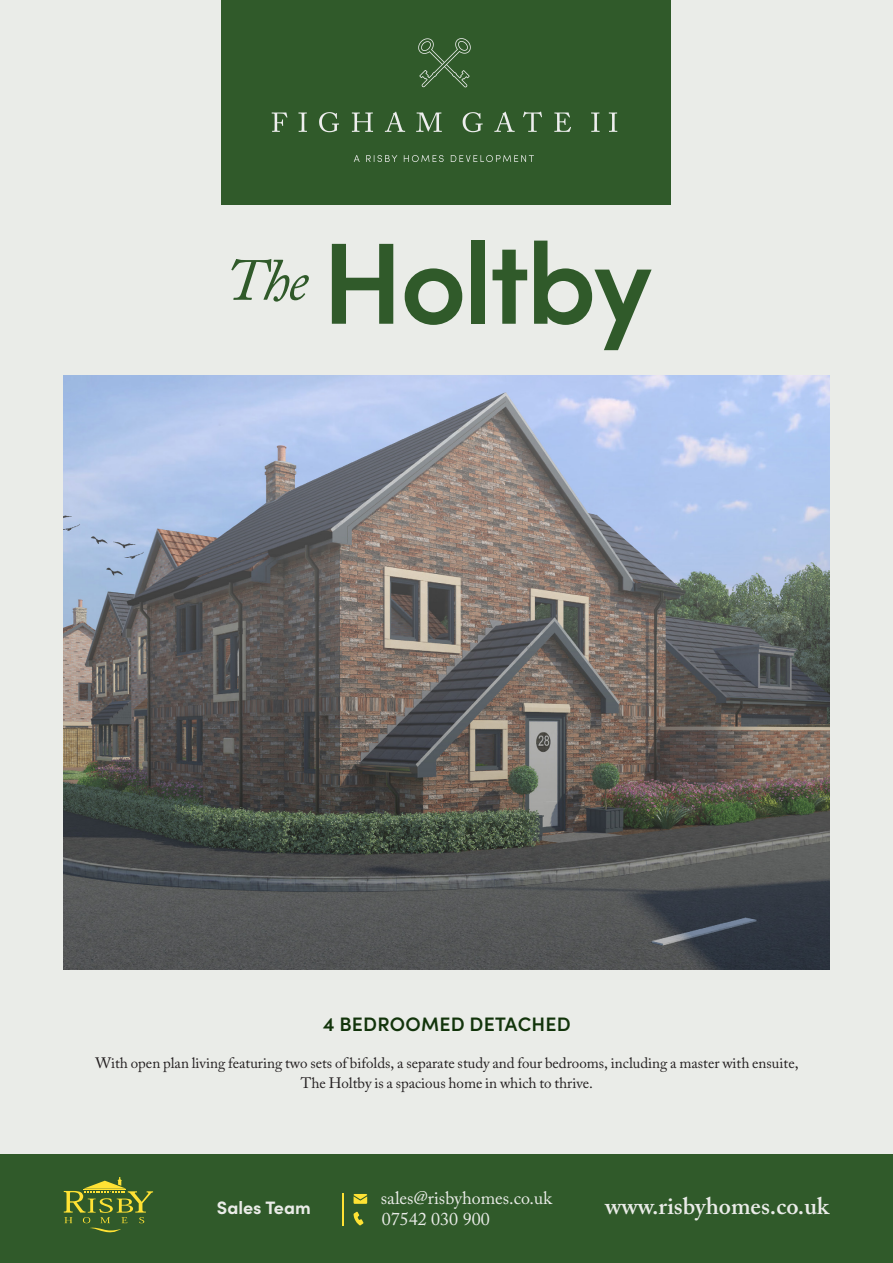
<style>
.page{position:relative;width:893px;height:1263px;background:#fff}
.page>*{position:absolute;margin:0;border:0;box-sizing:border-box;transform-origin:0 0}
.t1{font:600 115.95px "Sofia Pro";letter-spacing:-.03em;color:#305a2a}
.t2{font:600 24px "Adobe Caslon Pro";color:#eaece8}
.t3{font:600 19.5px "Sofia Pro";letter-spacing:.01em;color:#12340b}
.t4{font:18px/21.6px "Adobe Caslon Pro";color:#eaece8}
.t5{font:700 18px "Sofia Pro";color:#eaece8}
.t6{font:15px/19.5px "Adobe Caslon Pro";color:#231f20;text-align:center}
</style>
<div class="page">
<div style="left:0;top:0;width:893px;height:1161px;background:#eaece8"></div>
<img style="left:64px;top:375px;width:765px;height:594px">
<div style="left:0;top:1155px;width:893px;height:108px;background:#305a2a"></div>
<svg style="left:64px;top:1177px;width:89px;height:56px"></svg>
<svg style="left:354px;top:1194px;width:13px;height:10px"></svg>
<svg style="left:353px;top:1211px;width:11px;height:14px"></svg>
<hr style="left:342px;top:1194px;width:2px;height:32px;background:#ffe234">
<div style="left:222px;top:0;width:449px;height:204px;background:#305a2a"></div>
<img style="left:271px;top:38px;width:347px;height:124px">
<h1 class="t1" style="left:225px;top:195px;width:429px"><sup>The</sup> Holtby</h1>
<h3 class="t3" style="left:323px;top:1009px;width:249px">4 BEDROOMED DETACHED</h3>
<p class="t6" style="left:95px;top:1053px;width:705px">With open plan living featuring two sets of bifolds, a separate study and four bedrooms, including a master with ensuite,<br>The Holtby is a spacious home in which to thrive.</p>
<p class="t4" style="left:381px;top:1187px;width:173px">sales@risbyhomes.co.uk<br>07542 030 900</p>
<p class="t5" style="left:217px;top:1193px;width:95px">Sales Team</p>
<h2 class="t2" style="left:605px;top:1191px;width:225px">www.risbyhomes.co.uk</h2>
</div>
